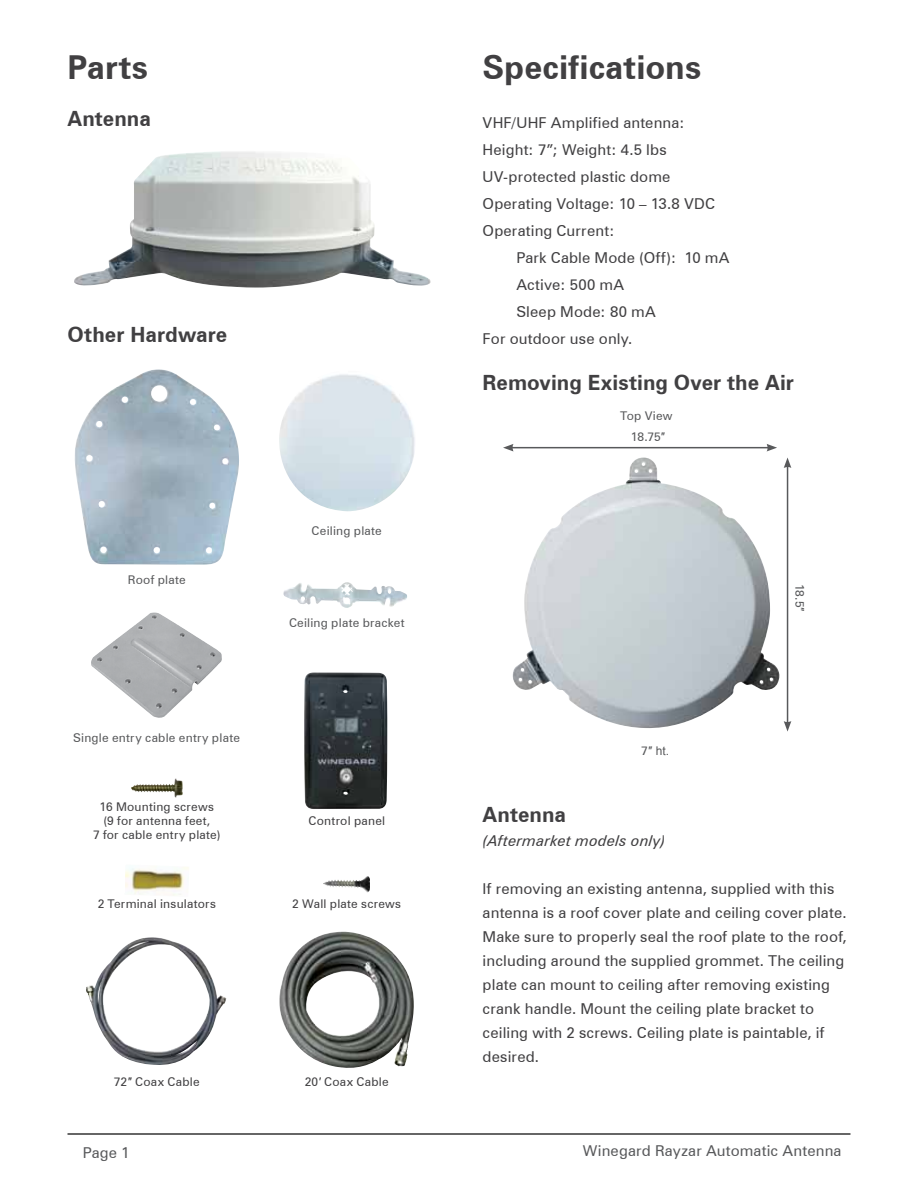
<style>
.page{position:relative;width:918px;height:1188px;background:#fff}
.page>*{position:absolute;margin:0;border:0;box-sizing:border-box;transform-origin:0 0}
.t1{font:700 33px "Zurich BT";color:#414042}
.t2{font:700 21px "Zurich BT";color:#414042}
.t3{font:15px/24px "Zurich BT";letter-spacing:.01em;color:#414042}
.t4{font:15px "Zurich BT";letter-spacing:.01em;color:#58595b}
.t5{font:italic 15px "Zurich BT";letter-spacing:.005em;color:#414042}
.t6{font:12px/14.4px "Zurich BT";letter-spacing:.02em;color:#414042;text-align:center}
.t7{font:12px/21px "Zurich BT";letter-spacing:.02em;color:#58595b;text-align:center}
.t8{font:12px "Arial";color:#58595b}
.s1{font-family:"Arial"}
.s2{font-family:"Zurich BT"}
</style>
<div class="page">
<hr style="left:68px;top:1133px;width:782px;height:2px;background:#000">
<img style="left:323px;top:876px;width:47px;height:17px">
<img style="left:125px;top:867px;width:64px;height:29px">
<img style="left:279px;top:931px;width:135px;height:137px">
<img style="left:91px;top:613px;width:131px;height:105px">
<img style="left:74px;top:151px;width:357px;height:137px">
<img style="left:86px;top:937px;width:141px;height:128px">
<img style="left:304px;top:672px;width:83px;height:137px">
<img style="left:512px;top:458px;width:268px;height:270px">
<hr style="left:787px;top:466px;width:1px;height:257px;background:#58595b">
<svg style="left:784px;top:458px;width:7px;height:10px"></svg>
<svg style="left:784px;top:721px;width:7px;height:11px"></svg>
<hr style="left:511px;top:447px;width:258px;height:1px;background:#58595b">
<svg style="left:767px;top:444px;width:10px;height:8px"></svg>
<svg style="left:503px;top:444px;width:11px;height:8px"></svg>
<img style="left:74px;top:369px;width:165px;height:196px">
<img style="left:279px;top:374px;width:136px;height:137px">
<img style="left:283px;top:582px;width:124px;height:26px">
<img style="left:131px;top:778px;width:45px;height:15px">
<h1 class="t1" style="left:68px;top:47px;width:82px">Parts</h1>
<h2 class="t2" style="left:68px;top:106px;width:85px">Antenna</h2>
<h2 class="t2" style="left:68px;top:322px;width:161px">Other Hardware</h2>
<p class="t7" style="left:128px;top:569px;width:59px">Roof plate</p>
<p class="t7" style="left:73px;top:727px;width:168px">Single entry cable entry plate</p>
<p class="t6" style="left:93px;top:799px;width:129px">16 Mounting screws (9 for antenna feet,<br>7 for cable entry plate)</p>
<p class="t7" style="left:312px;top:520px;width:72px">Ceiling plate</p>
<p class="t7" style="left:289px;top:612px;width:117px">Ceiling plate bracket</p>
<p class="t6" style="left:309px;top:813px;width:78px">Control panel</p>
<p class="t6" style="left:98px;top:896px;width:120px">2 Terminal insulators</p>
<p class="t6" style="left:292px;top:896px;width:110px">2 Wall plate screws</p>
<p class="t6" style="left:114px;top:1075px;width:87px">72<span class="s1">″</span> Coax Cable</p>
<p class="t6" style="left:305px;top:1074px;width:86px">20<span class="s1">′</span> Coax Cable</p>
<h1 class="t1" style="left:483px;top:47px;width:220px">Specifications</h1>
<p class="t3" style="left:483px;top:109px;width:234px;line-height:27px">VHF/UHF Amplified antenna:<br>Height: 7”; Weight: 4.5 lbs<br>UV-protected plastic dome<br>Operating Voltage: 10 – 13.8 VDC<br>Operating Current:</p>
<p class="t3" style="left:516px;top:245px;width:215px">Park Cable Mode (Off): 10 mA</p>
<p class="t3" style="left:516px;top:272px;width:109px">Active: 500 mA</p>
<p class="t3" style="left:516px;top:299px;width:141px">Sleep Mode: 80 mA</p>
<p class="t3" style="left:483px;top:326px;width:151px">For outdoor use only.</p>
<h2 class="t2" style="left:483px;top:370px;width:313px">Removing Existing Over the Air</h2>
<p class="t7" style="left:620px;top:405px;width:54px">Top View<br>18.75<span class="s1">″</span></p>
<p class="t8" style="left:641px;top:743px;width:30px"><span class="s2">7</span>″ ht.</p>
<p class="t7" style="left:810px;top:584px;width:29px;rotate:90deg">18.5<span class="s1">″</span></p>
<h2 class="t2" style="left:483px;top:802px;width:85px">Antenna</h2>
<p class="t5" style="left:483px;top:832px;width:184px">(Aftermarket models only)</p>
<p class="t3" style="left:483px;top:877px;width:366px">If removing an existing antenna, supplied with this antenna is a roof cover plate and ceiling cover plate.<br>Make sure to properly seal the roof plate to the roof, including around the supplied grommet. The ceiling plate can mount to ceiling after removing existing crank handle. Mount the ceiling plate bracket to ceiling with 2 screws. Ceiling plate is paintable, if desired.</p>
<p class="t4" style="left:83px;top:1144px;width:48px">Page 1</p>
<p class="t4" style="left:583px;top:1142px;width:260px">Winegard Rayzar Automatic Antenna</p>
</div>
